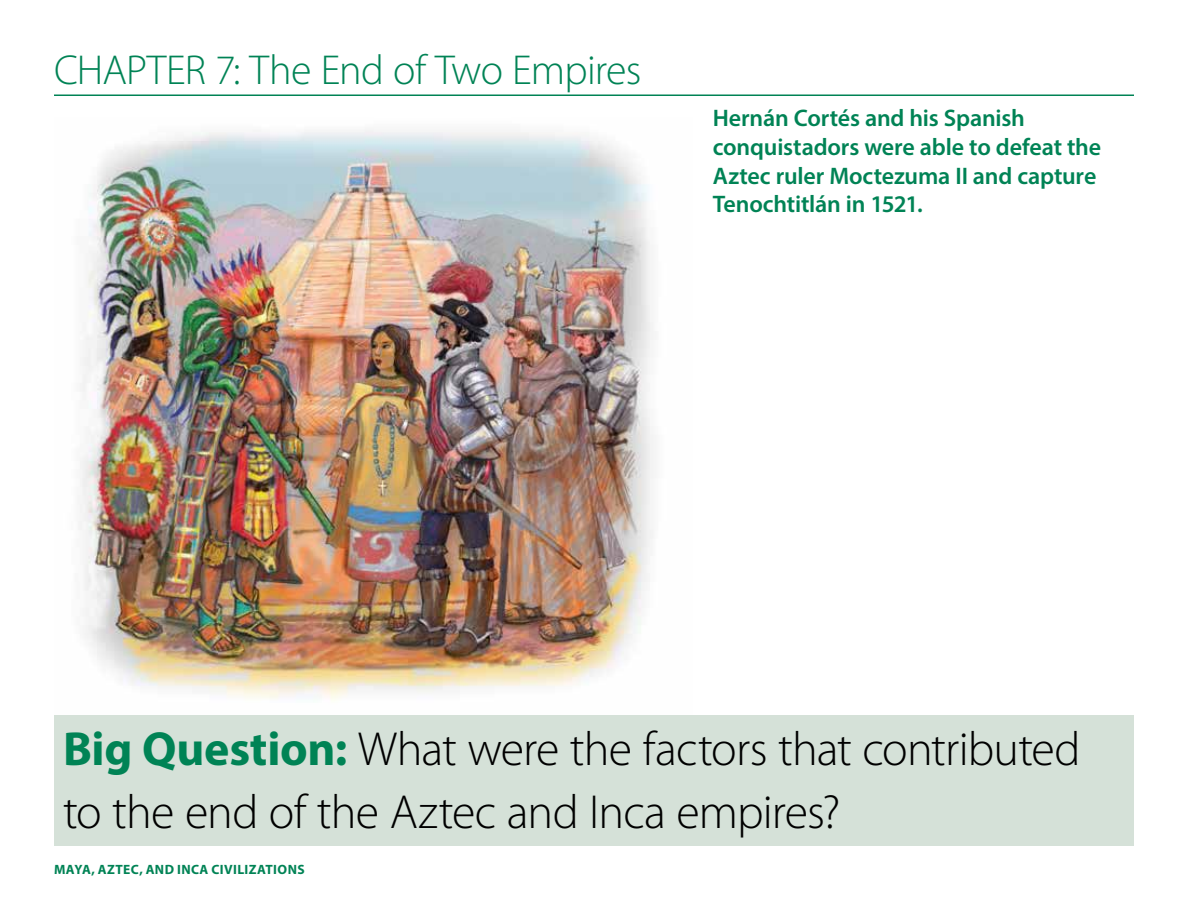
<style>
.page{position:relative;width:1188px;height:918px;background:#fff}
.page>*{position:absolute;margin:0;border:0;box-sizing:border-box;transform-origin:0 0}
.t1{font:300 48px/63px "Myriad Pro";letter-spacing:-.02em;color:#000}
.t2{font:300 42px "Myriad Pro";letter-spacing:-.02em;color:#008355}
.t3{font:600 24px/28.8px "Myriad Pro";letter-spacing:-.005em;color:#008355}
.t4{font:700 13.5px "Myriad Pro";letter-spacing:.03em;color:#008355}
.s1{font-weight:700;color:#008355}
</style>
<div class="page">
<img style="left:54px;top:130px;width:639px;height:586px">
<hr style="left:54px;top:94px;width:1080px;height:2px;background:#008355">
<div style="left:54px;top:716px;width:1080px;height:130px;background:#d5e1d8"></div>
<h2 class="t2" style="left:54px;top:45px;width:589px">CHAPTER 7: The End of Two Empires</h2>
<p class="t3" style="left:713px;top:103px;width:390px">Hernán Cortés and his Spanish conquistadors were able to defeat the<br>Aztec ruler Moctezuma II and capture<br>Tenochtitlán in 1521.</p>
<h1 class="t1" style="left:63px;top:717px;width:1019px"><span class="s1">Big Question:</span> What were the factors that contributed to the end of the Aztec and Inca empires?</h1>
<p class="t4" style="left:54px;top:861px;width:252px">MAYA, AZTEC, AND INCA CIVILIZATIONS</p>
</div>
